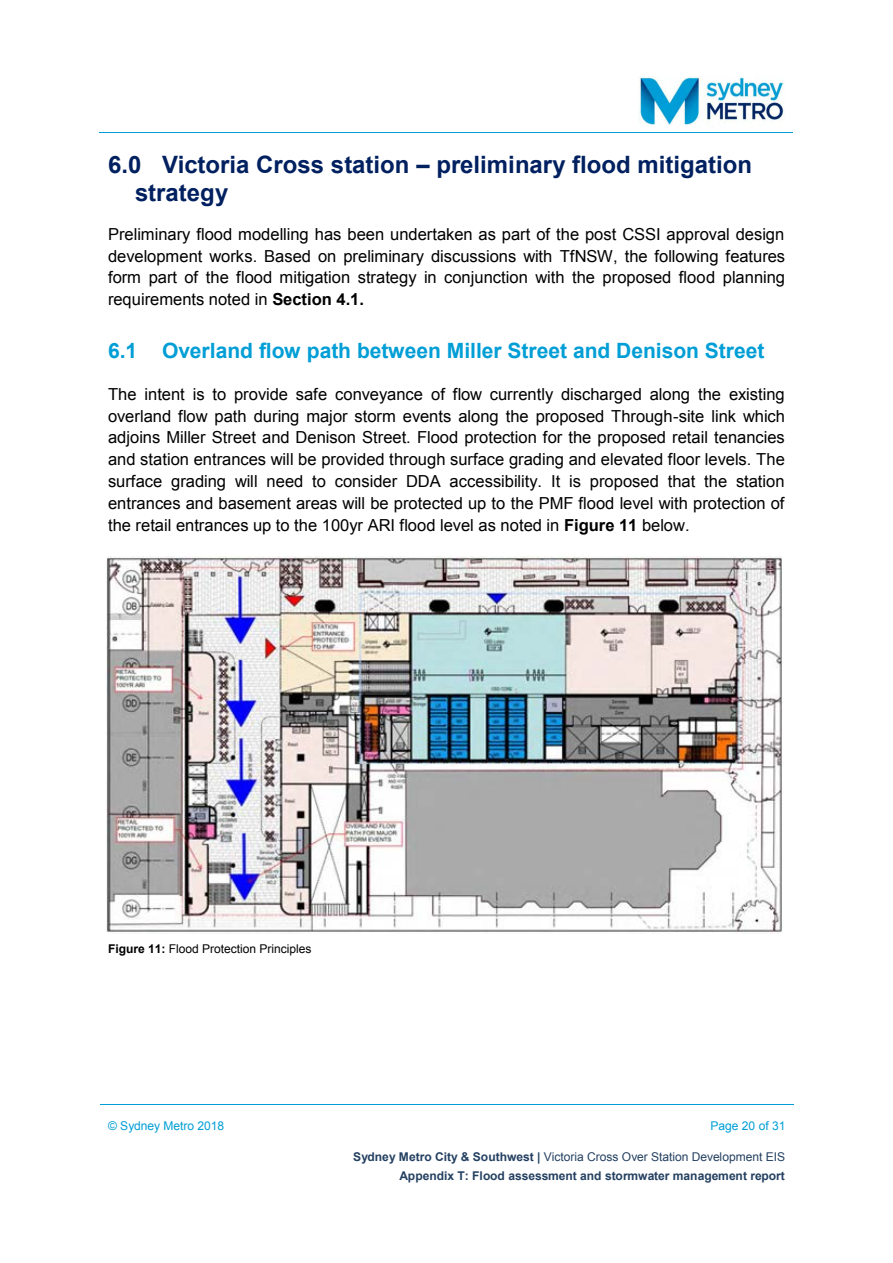
<style>
.page{position:relative;width:893px;height:1263px;background:#fff}
.page>*{position:absolute;margin:0;border:0;box-sizing:border-box;transform-origin:0 0}
.t1{font:700 24px/27.6px "Arial";color:#002060}
.t2{font:700 21px "Arial";color:#009ed6}
.t3{font:16.5px/21.8px "Arial";color:#000;text-align:justify}
.t4{font:700 12px/18.3px "Arial";color:#244061;text-align:right}
.t5{font:12px "Arial";color:#000}
.t6{font:12px "Arial";letter-spacing:-.005em;color:#009ed6}
.s1{font-weight:700}
.s2{font-weight:400}
</style>
<div class="page">
<hr style="left:100px;top:1105px;width:146px;height:1px;background:#009ed6">
<hr style="left:247px;top:1105px;width:393px;height:1px;background:#009ed6">
<hr style="left:640px;top:1105px;width:153px;height:1px;background:#009ed6">
<hr style="left:100px;top:132px;width:529px;height:1px;background:#009ed6">
<hr style="left:629px;top:132px;width:164px;height:1px;background:#009ed6">
<img style="left:638px;top:77px;width:146px;height:48px">
<img style="left:107px;top:557px;width:675px;height:375px">
<p class="t1" style="left:135px;top:152px;width:619px;text-indent:-27px">6.0 Victoria Cross station – preliminary flood mitigation strategy</p>
<p class="t3" style="left:108px;top:223px;width:679px">Preliminary flood modelling has been undertaken as part of the post CSSI approval design development works. Based on preliminary discussions with TfNSW, the following features form part of the flood mitigation strategy in conjunction with the proposed flood planning requirements noted in <span class="s1">Section 4.1.</span></p>
<p class="t2" style="left:108px;top:337px;width:658px">6.1 Overland flow path between Miller Street and Denison Street</p>
<p class="t3" style="left:108px;top:383px;width:679px">The intent is to provide safe conveyance of flow currently discharged along the existing overland flow path during major storm events along the proposed Through-site link which adjoins Miller Street and Denison Street. Flood protection for the proposed retail tenancies and station entrances will be provided through surface grading and elevated floor levels. The surface grading will need to consider DDA accessibility. It is proposed that the station entrances and basement areas will be protected up to the PMF flood level with protection of the retail entrances up to the 100yr ARI flood level as noted in <span class="s1">Figure 11</span> below.</p>
<p class="t5" style="left:108px;top:941px;width:205px"><span class="s1">Figure 11:</span> Flood Protection Principles</p>
<p class="t6" style="left:108px;top:1118px;width:118px">© Sydney Metro 2018</p>
<p class="t6" style="left:710px;top:1118px;width:76px">Page 20 of 31</p>
<p class="t4" style="left:353px;top:1148px;width:434px">Sydney Metro City &amp; Southwest | <span class="s2">Victoria Cross Over Station Development EIS<br></span>Appendix T: Flood assessment and stormwater management report</p>
</div>
